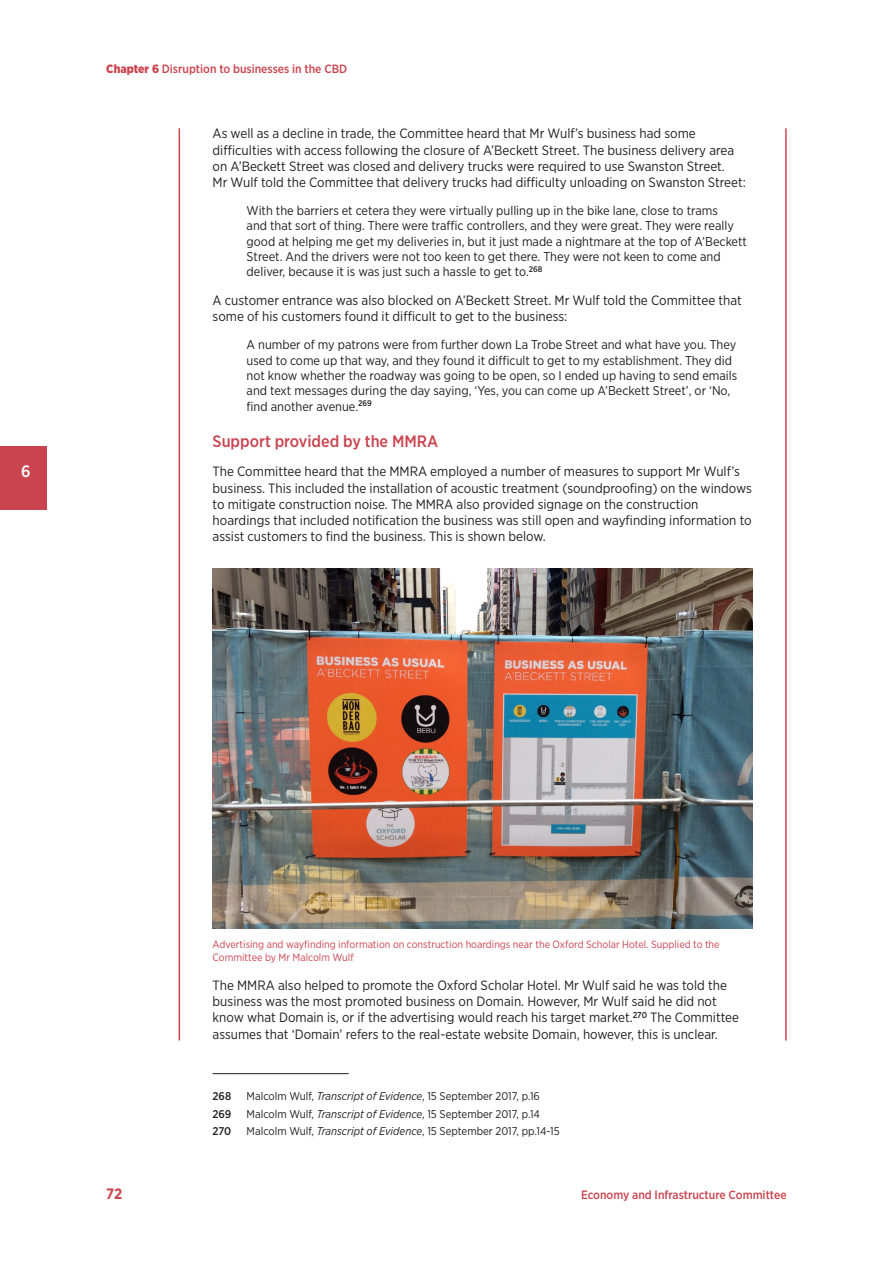
<style>
.page{position:relative;width:893px;height:1263px;background:#fff}
.page>*{position:absolute;margin:0;border:0;box-sizing:border-box;transform-origin:0 0}
.t1{font:500 16.5px "Gotham Narrow";color:#ca444f}
.t2{font:500 16.5px "Gotham Narrow";color:#fff}
.t3{font:700 15px "Gotham Narrow";color:#ca444f}
.t4{font:13.5px/16.2px "Gotham Narrow";color:#231f20}
.t5{font:12.75px/15.3px "Gotham Narrow";color:#231f20}
.t6{font:500 12px "Gotham Narrow";color:#ca444f}
.t7{font:11.25px "Gotham Narrow";color:#231f20}
.t8{font:500 11.25px "Gotham Narrow";letter-spacing:-.005em;color:#231f20}
.t9{font:10.5px/12.6px "Gotham Narrow";color:#ca444f}
.s1{font-weight:900}
.s2{font-style:italic}
</style>
<div class="page">
<div style="left:0;top:446px;width:47px;height:64px;background:#ca444f"></div>
<img style="left:213px;top:569px;width:540px;height:360px">
<hr style="left:213px;top:1073px;width:136px;height:1px;background:#231f20">
<hr style="left:179px;top:128px;width:1px;height:912px;background:#ca444f">
<hr style="left:785px;top:128px;width:2px;height:912px;background:#ca444f">
<p class="t2" style="left:21px;top:460px;width:11px">6</p>
<p class="t6" style="left:106px;top:62px;width:242px"><span class="s1">Chapter 6</span> Disruption to businesses in the CBD</p>
<p class="t4" style="left:213px;top:125px;width:535px">As well as a decline in trade, the Committee heard that Mr Wulf’s business had some difficulties with access following the closure of A’Beckett Street. The business delivery area on A’Beckett Street was closed and delivery trucks were required to use Swanston Street.<br>Mr Wulf told the Committee that delivery trucks had difficulty unloading on Swanston Street:</p>
<p class="t5" style="left:247px;top:203px;width:502px">With the barriers et cetera they were virtually pulling up in the bike lane, close to trams<br>and that sort of thing. There were traffic controllers, and they were great. They were really good at helping me get my deliveries in, but it just made a nightmare at the top of A’Beckett Street. And the drivers were not too keen to get there. They were not keen to come and deliver, because it is was just such a hassle to get to.<sup>268</sup></p>
<p class="t4" style="left:213px;top:292px;width:531px">A customer entrance was also blocked on A’Beckett Street. Mr Wulf told the Committee that some of his customers found it difficult to get to the business:</p>
<p class="t5" style="left:247px;top:337px;width:492px">A number of my patrons were from further down La Trobe Street and what have you. They used to come up that way, and they found it difficult to get to my establishment. They did not know whether the roadway was going to be open, so I ended up having to send emails and text messages during the day saying, ‘Yes, you can come up A’Beckett Street’, or ‘No, find another avenue.<sup>269</sup></p>
<p class="t1" style="left:213px;top:431px;width:227px">Support provided by the MMRA</p>
<p class="t4" style="left:213px;top:463px;width:541px">The Committee heard that the MMRA employed a number of measures to support Mr Wulf’s business. This included the installation of acoustic treatment (soundproofing) on the windows to mitigate construction noise. The MMRA also provided signage on the construction hoardings that included notification the business was still open and wayfinding information to assist customers to find the business. This is shown below.</p>
<p class="t9" style="left:213px;top:938px;width:509px">Advertising and wayfinding information on construction hoardings near the Oxford Scholar Hotel. Supplied to the<br>Committee by Mr Malcolm Wulf</p>
<p class="t4" style="left:213px;top:977px;width:528px">The MMRA also helped to promote the Oxford Scholar Hotel. Mr Wulf said he was told the business was the most promoted business on Domain. However, Mr Wulf said he did not know what Domain is, or if the advertising would reach his target market.<sup>270</sup> The Committee assumes that ‘Domain’ refers to the real‑estate website Domain, however, this is unclear.</p>
<p class="t8" style="left:213px;top:1089px;width:20px">268</p>
<p class="t7" style="left:247px;top:1089px;width:295px">Malcolm Wulf, <span class="s2">Transcript of Evidence</span>, 15 September 2017, p.16</p>
<p class="t8" style="left:213px;top:1106px;width:20px">269</p>
<p class="t7" style="left:247px;top:1107px;width:295px">Malcolm Wulf, <span class="s2">Transcript of Evidence</span>, 15 September 2017, p.14</p>
<p class="t8" style="left:213px;top:1124px;width:20px">270</p>
<p class="t7" style="left:247px;top:1124px;width:315px">Malcolm Wulf, <span class="s2">Transcript of Evidence</span>, 15 September 2017, pp.14‑15</p>
<p class="t3" style="left:106px;top:1184px;width:18px">72</p>
<p class="t6" style="left:581px;top:1187px;width:207px">Economy and Infrastructure Committee</p>
</div>
